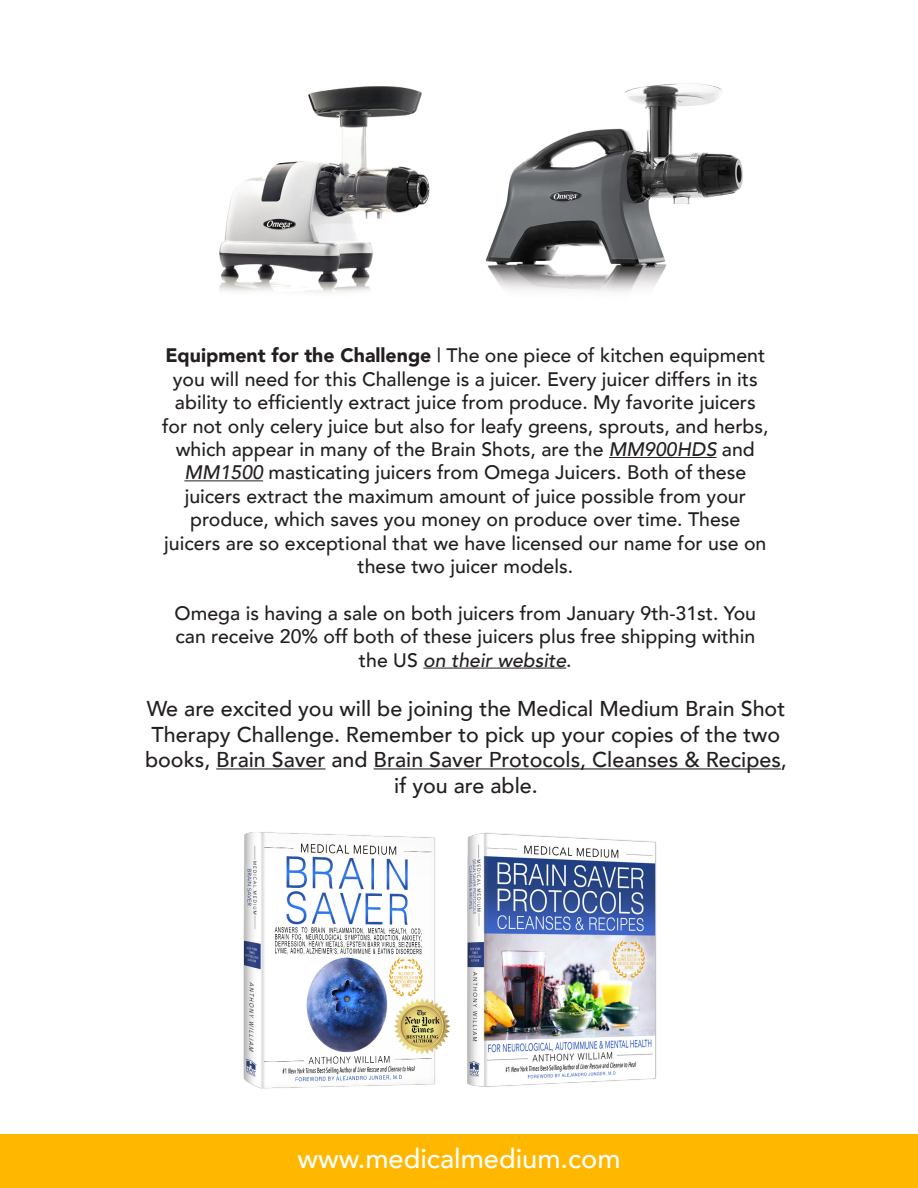
<style>
.page{position:relative;width:918px;height:1188px;background:#fff}
.page>*{position:absolute;margin:0;border:0;box-sizing:border-box;transform-origin:0 0}
.t1{font:500 27.15px "Avenir";color:#fff}
.t2{font:500 21.45px/25.8px "Avenir";color:#231f20;text-align:center}
.t3{font:500 19.5px/23.4px "Avenir";color:#231f20;text-align:center}
.s1{font-weight:900}
.s2{font-style:italic}
</style>
<div class="page">
<hr style="left:609px;top:457px;width:108px;height:1px;background:#231f20">
<hr style="left:184px;top:480px;width:79px;height:1px;background:#231f20">
<hr style="left:423px;top:668px;width:143px;height:1px;background:#231f20">
<hr style="left:216px;top:768px;width:110px;height:1px;background:#231f20">
<hr style="left:374px;top:768px;width:407px;height:1px;background:#231f20">
<img style="left:485px;top:83px;width:258px;height:209px">
<img style="left:219px;top:86px;width:211px;height:207px">
<img style="left:243px;top:832px;width:208px;height:257px">
<img style="left:467px;top:833px;width:190px;height:254px">
<div style="left:0;top:1134px;width:918px;height:54px;background:#ffb700"></div>
<p class="t3" style="left:162px;top:343px;width:608px"><span class="s1">Equipment for the Challenge</span> | The one piece of kitchen equipment you will need for this Challenge is a juicer. Every juicer differs in its ability to efficiently extract juice from produce. My favorite juicers for not only celery juice but also for leafy greens, sprouts, and herbs, which appear in many of the Brain Shots, are the <span class="s2">MM900HDS</span> and <span class="s2">MM1500</span> masticating juicers from Omega Juicers. Both of these juicers extract the maximum amount of juice possible from your produce, which saves you money on produce over time. These juicers are so exceptional that we have licensed our name for use on these two juicer models.</p>
<p class="t3" style="left:175px;top:600px;width:583px">Omega is having a sale on both juicers from January 9th-31st. You can receive 20% off both of these juicers plus free shipping within the US <span class="s2">on their website</span>.</p>
<p class="t2" style="left:145px;top:694px;width:643px">We are excited you will be joining the Medical Medium Brain Shot Therapy Challenge. Remember to pick up your copies of the two books, Brain Saver and Brain Saver Protocols, Cleanses &amp; Recipes, if you are able.</p>
<h1 class="t1" style="left:297px;top:1135px;width:325px">www.medicalmedium.com</h1>
</div>
